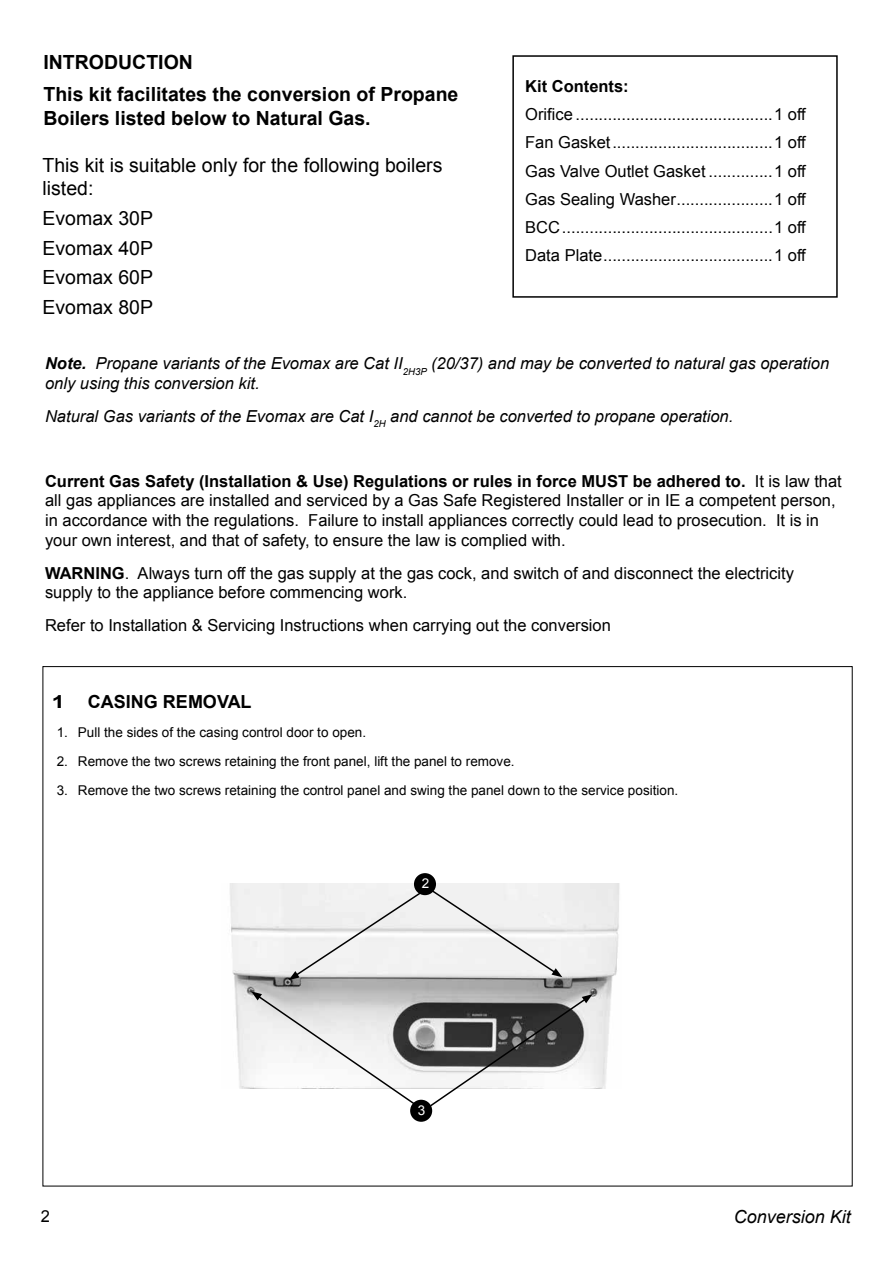
<style>
.page{position:relative;width:893px;height:1263px;background:#fff}
.page>*{position:absolute;margin:0;border:0;box-sizing:border-box;transform-origin:0 0}
.t1{font:19.5px/29.8px "Arial";color:#000}
.t2{font:700 19.5px/32px "Arial";color:#000}
.t3{font:italic 18px "Arial";color:#000}
.t4{font:700 18px "Arial";color:#000}
.t5{font:700 18px "Arial";color:#000;scale:1.3 1}
.t6{font:16.5px/28.3px "Arial";color:#000}
.t7{font:italic 16.5px/19.8px "Arial";color:#000}
.t8{font:700 16.5px "Arial";color:#000}
.t9{font:13.5px "Arial";color:#000}
.t10{font:13.5px "Arial";color:#fff}
.s1{font-weight:700}
</style>
<div class="page">
<div style="left:512px;top:55px;width:326px;height:243px;border:2px solid #000"></div>
<img style="left:230px;top:884px;width:390px;height:204px">
<svg style="left:428px;top:994px;width:165px;height:114px"></svg>
<div style="left:414px;top:873px;width:22px;height:22px;background:#000;border-radius:50%"></div>
<div style="left:410px;top:1100px;width:22px;height:22px;background:#000;border-radius:50%"></div>
<svg style="left:289px;top:887px;width:273px;height:93px"></svg>
<svg style="left:251px;top:991px;width:165px;height:115px"></svg>
<p class="t2" style="left:43px;top:47px;width:417px">INTRODUCTION<br>This kit facilitates the conversion of Propane</p>
<p class="t2" style="left:43px;top:103px;width:329px">Boilers listed below to Natural Gas.</p>
<p class="t1" style="left:43px;top:153px;width:401px;line-height:23.4px">This kit is suitable only for the following boilers listed:</p>
<p class="t1" style="left:43px;top:203px;width:112px;text-align:justify">Evomax 30P Evomax 40P Evomax 60P Evomax 80P</p>
<p class="t8" style="left:525px;top:75px;width:105px">Kit Contents:</p>
<p class="t6" style="left:525px;top:100px;width:282px;text-align:justify">Orifice ...........................................1 off Fan Gasket...................................1 off Gas Valve Outlet Gasket ..............1 off Gas Sealing Washer.....................1 off BCC..............................................1 off Data Plate.....................................1 off</p>
<p class="t7" style="left:45px;top:354px;width:786px"><span class="s1">Note.</span> Propane variants of the Evomax are Cat II<sub>2H3P</sub> (20/37) and may be converted to natural gas operation only using this conversion kit.</p>
<p class="t7" style="left:45px;top:406px;width:690px">Natural Gas variants of the Evomax are Cat I<sub>2H</sub> and cannot be converted to propane operation.</p>
<p class="t6" style="left:45px;top:471px;width:798px;line-height:19.8px"><span class="s1">Current Gas Safety (Installation &amp; Use) Regulations or rules in force MUST be adhered to.</span> It is law that all gas appliances are installed and serviced by a Gas Safe Registered Installer or in IE a competent person, in accordance with the regulations. Failure to install appliances correctly could lead to prosecution. It is in your own interest, and that of safety, to ensure the law is complied with.</p>
<p class="t6" style="left:45px;top:563px;width:750px;line-height:19.8px"><span class="s1">WARNING</span>. Always turn off the gas supply at the gas cock, and switch of and disconnect the electricity supply to the appliance before commencing work.</p>
<p class="t6" style="left:45px;top:611px;width:567px">Refer to Installation &amp; Servicing Instructions when carrying out the conversion</p>
<p class="t5" style="left:52px;top:690px;width:12px">1</p>
<p class="t4" style="left:88px;top:690px;width:165px">CASING REMOVAL</p>
<p class="t9" style="left:57px;top:723px;width:311px">1. Pull the sides of the casing control door to open.</p>
<p class="t9" style="left:57px;top:752px;width:459px">2. Remove the two screws retaining the front panel, lift the panel to remove.</p>
<p class="t9" style="left:57px;top:781px;width:623px">3. Remove the two screws retaining the control panel and swing the panel down to the service position.</p>
<p class="t10" style="left:422px;top:875px;width:9px">2</p>
<p class="t10" style="left:418px;top:1101px;width:9px">3</p>
<p class="t6" style="left:41px;top:1202px;width:11px">2</p>
<p class="t3" style="left:734px;top:1205px;width:119px">Conversion Kit</p>
</div>
